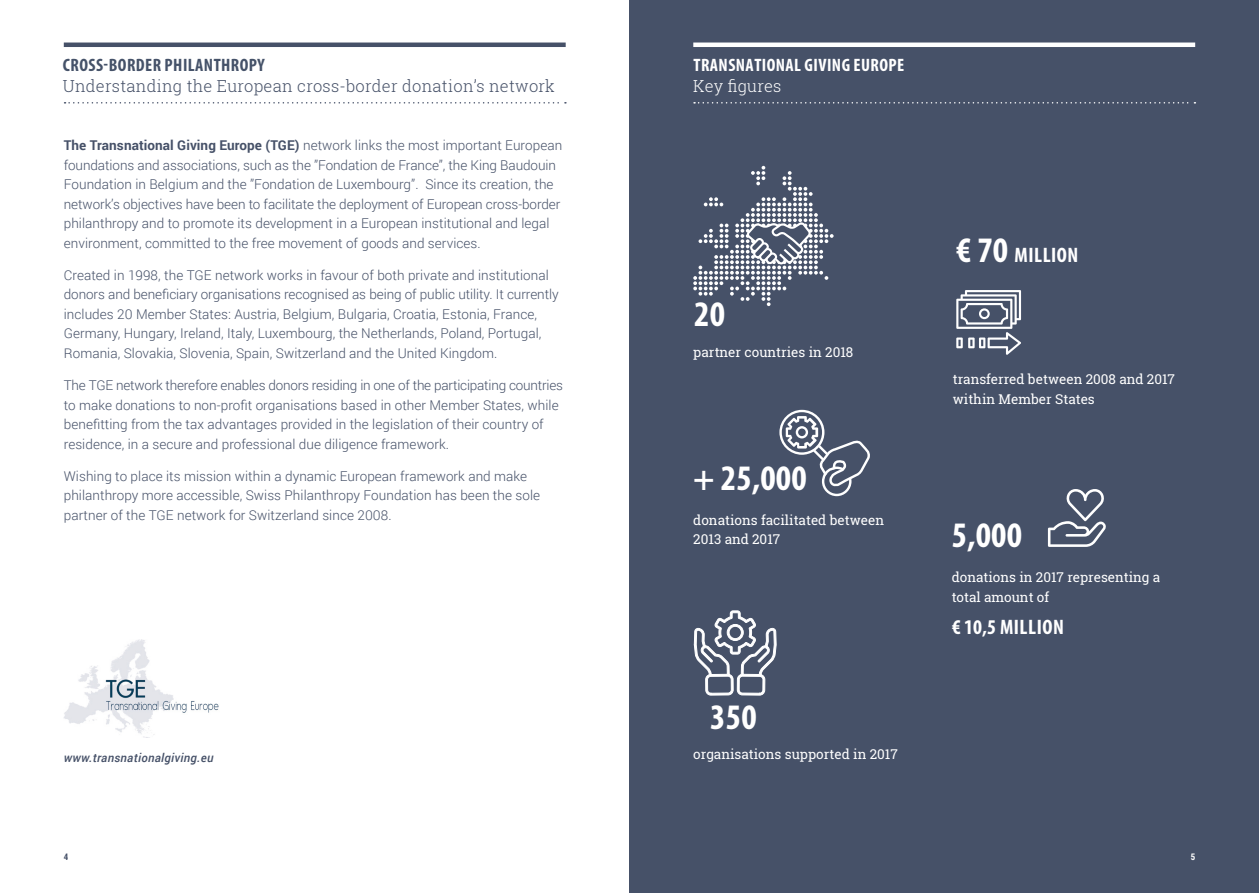
<style>
.page{position:relative;width:1259px;height:893px;background:#fff}
.page>*{position:absolute;margin:0;border:0;box-sizing:border-box;transform-origin:0 0}
.t1{font:700 condensed 36px "Myriad Pro";letter-spacing:.005em;color:#fff}
.t2{font:700 condensed 21px "Myriad Pro";letter-spacing:.025em;color:#fff}
.t3{font:700 condensed 18px "Myriad Pro";letter-spacing:.025em;color:#fff}
.t4{font:700 condensed 18px "Myriad Pro";letter-spacing:.025em;color:#455269}
.t5{font:300 16.5px "Roboto Slab";letter-spacing:.015em;color:#465168}
.t6{font:300 16.5px "Roboto Slab";letter-spacing:.01em;color:#fff}
.t7{font:300 13.5px/19.5px "Roboto";letter-spacing:.005em;color:#465168}
.t8{font:13.5px/19.5px "Roboto Slab";color:#fff}
.t9{font:italic 500 12px "Roboto";letter-spacing:.025em;color:#465168}
.t10{font:700 9px "Roboto Condensed";color:#465168}
.t11{font:700 9px "Roboto Condensed";color:#fff}
.s1{font-weight:700}
.s2{font-size:36px}
</style>
<div class="page">
<div style="left:629px;top:0;width:630px;height:893px;background:#465168"></div>
<img style="left:64px;top:640px;width:155px;height:97px">
<hr style="left:64px;top:43px;width:502px;height:4px;background:#465168">
<hr style="left:693px;top:43px;width:502px;height:4px;background:#fff">
<svg style="left:694px;top:102px;width:501px;height:2px"></svg>
<svg style="left:693px;top:166px;width:140px;height:140px"></svg>
<svg style="left:956px;top:290px;width:65px;height:65px"></svg>
<svg style="left:779px;top:410px;width:91px;height:87px"></svg>
<svg style="left:1048px;top:489px;width:58px;height:58px"></svg>
<svg style="left:694px;top:611px;width:82px;height:85px"></svg>
<svg style="left:65px;top:102px;width:501px;height:2px"></svg>
<h3 class="t4" style="left:63px;top:54px;width:203px">CROSS-BORDER PHILANTHROPY</h3>
<p class="t5" style="left:63px;top:75px;width:493px">Understanding the European cross-border donation’s network</p>
<p class="t7" style="left:64px;top:135px;width:500px"><span class="s1">The Transnational Giving Europe (TGE)</span> network links the most important European foundations and associations, such as the ”Fondation de France”, the King Baudouin Foundation in Belgium and the ”Fondation de Luxembourg”. Since its creation, the network’s objectives have been to facilitate the deployment of European cross-border philanthropy and to promote its development in a European institutional and legal environment, committed to the free movement of goods and services.</p>
<p class="t7" style="left:64px;top:265px;width:496px">Created in 1998, the TGE network works in favour of both private and institutional donors and beneficiary organisations recognised as being of public utility. It currently includes 20 Member States: Austria, Belgium, Bulgaria, Croatia, Estonia, France, Germany, Hungary, Ireland, Italy, Luxembourg, the Netherlands, Poland, Portugal, Romania, Slovakia, Slovenia, Spain, Switzerland and the United Kingdom.</p>
<p class="t7" style="left:64px;top:375px;width:501px">The TGE network therefore enables donors residing in one of the participating countries to make donations to non-profit organisations based in other Member States, while benefitting from the tax advantages provided in the legislation of their country of residence, in a secure and professional due diligence framework.</p>
<p class="t7" style="left:64px;top:466px;width:478px">Wishing to place its mission within a dynamic European framework and make philanthropy more accessible, Swiss Philanthropy Foundation has been the sole partner of the TGE network for Switzerland since 2008.</p>
<p class="t9" style="left:64px;top:749px;width:151px">www.transnationalgiving.eu</p>
<h3 class="t3" style="left:693px;top:54px;width:212px">TRANSNATIONAL GIVING EUROPE</h3>
<p class="t6" style="left:693px;top:75px;width:90px">Key figures</p>
<h1 class="t1" style="left:694px;top:292px;width:32px">20</h1>
<p class="t8" style="left:693px;top:342px;width:162px">partner countries in 2018</p>
<h1 class="t1" style="left:693px;top:455px;width:115px">+ 25,000</h1>
<p class="t8" style="left:693px;top:510px;width:192px">donations facilitated between<br>2013 and 2017</p>
<h1 class="t1" style="left:710px;top:695px;width:48px">350</h1>
<p class="t8" style="left:693px;top:745px;width:206px">organisations supported in 2017</p>
<h2 class="t2" style="left:956px;top:242px;width:124px"><span class="s2">€ 70</span> MILLION</h2>
<p class="t8" style="left:952px;top:369px;width:224px">transferred between 2008 and 2017 within Member States</p>
<h1 class="t1" style="left:951px;top:513px;width:72px">5,000</h1>
<p class="t8" style="left:951px;top:568px;width:210px">donations in 2017 representing a total amount of</p>
<h2 class="t2" style="left:951px;top:614px;width:114px">€ 10,5 MILLION</h2>
<p class="t10" style="left:64px;top:850px;width:6px">4</p>
<p class="t11" style="left:1190px;top:850px;width:6px">5</p>
</div>
